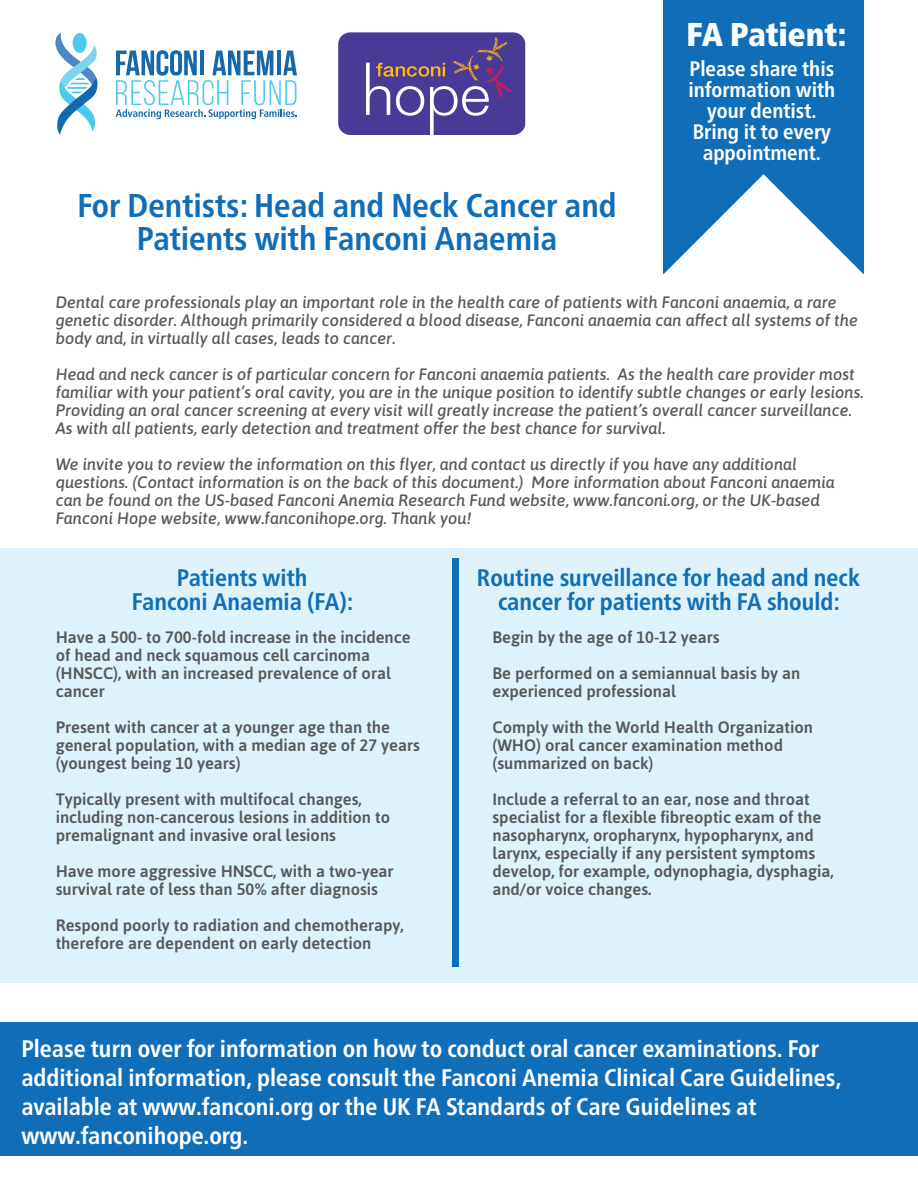
<style>
.page{position:relative;width:918px;height:1188px;background:#fff}
.page>*{position:absolute;margin:0;border:0;box-sizing:border-box;transform-origin:0 0}
.t1{font:700 condensed 33px/33px "Frutiger Neue LTCYR";color:#106db7;text-align:center}
.t2{font:900 condensed 33px "Frutiger Neue LTCYR";color:#fff}
.t3{font:700 condensed 24px/28.8px "Frutiger Neue LTCYR";color:#fff}
.t4{font:700 condensed 24px/24px "Frutiger Neue LTCYR";color:#106db7;text-align:center}
.t5{font:700 condensed 21px/21px "Frutiger Neue LTCYR";color:#fff;text-align:center}
.t6{font:italic 500 16.5px/18px "Asap";color:#57585a}
.t7{font:500 16.5px/18px "Asap";color:#57585a}
</style>
<div class="page">
<div style="left:0;top:549px;width:918px;height:434px;background:#ddf2fa"></div>
<div style="left:663px;top:0;width:201px;height:273px;background:#106db7"></div>
<svg style="left:663px;top:174px;width:201px;height:100px"></svg>
<svg style="left:116px;top:50px;width:181px;height:69px"></svg>
<svg style="left:55px;top:32px;width:43px;height:103px"></svg>
<div style="left:453px;top:558px;width:6px;height:409px;background:#106db7"></div>
<div style="left:0;top:1022px;width:918px;height:134px;background:#106db7"></div>
<div style="left:338px;top:32px;width:187px;height:103px;background:#493a97;border-radius:12px"></div>
<svg style="left:366px;top:37px;width:147px;height:98px"></svg>
<h1 class="t2" style="left:687px;top:15px;width:162px">FA Patient:</h1>
<h1 class="t1" style="left:78px;top:189px;width:540px">For Dentists: Head and Neck Cancer and<br>Patients with Fanconi Anaemia</h1>
<p class="t5" style="left:688px;top:58px;width:148px">Please share this information with your dentist.<br>Bring it to every appointment.</p>
<p class="t6" style="left:56px;top:292px;width:804px">Dental care professionals play an important role in the health care of patients with Fanconi anaemia, a rare genetic disorder. Although primarily considered a blood disease, Fanconi anaemia can affect all systems of the body and, in virtually all cases, leads to cancer.</p>
<p class="t6" style="left:56px;top:364px;width:810px">Head and neck cancer is of particular concern for Fanconi anaemia patients. As the health care provider most familiar with your patient’s oral cavity, you are in the unique position to identify subtle changes or early lesions.<br>Providing an oral cancer screening at every visit will greatly increase the patient’s overall cancer surveillance.<br>As with all patients, early detection and treatment offer the best chance for survival.</p>
<p class="t6" style="left:56px;top:454px;width:781px">We invite you to review the information on this flyer, and contact us directly if you have any additional questions. (Contact information is on the back of this document.) More information about Fanconi anaemia can be found on the US-based Fanconi Anemia Research Fund website, www.fanconi.org, or the UK-based Fanconi Hope website, www.fanconihope.org. Thank you!</p>
<h2 class="t4" style="left:132px;top:565px;width:223px">Patients with<br>Fanconi Anaemia (FA):</h2>
<p class="t7" style="left:56px;top:628px;width:357px">Have a 500- to 700-fold increase in the incidence of head and neck squamous cell carcinoma (HNSCC), with an increased prevalence of oral cancer</p>
<p class="t7" style="left:56px;top:718px;width:366px">Present with cancer at a younger age than the general population, with a median age of 27 years (youngest being 10 years)</p>
<p class="t7" style="left:56px;top:790px;width:336px">Typically present with multifocal changes, including non-cancerous lesions in addition to premalignant and invasive oral lesions</p>
<p class="t7" style="left:56px;top:862px;width:339px">Have more aggressive HNSCC, with a two-year survival rate of less than 50% after diagnosis</p>
<p class="t7" style="left:56px;top:916px;width:350px">Respond poorly to radiation and chemotherapy, therefore are dependent on early detection</p>
<h2 class="t4" style="left:477px;top:565px;width:385px">Routine surveillance for head and neck cancer for patients with FA should:</h2>
<p class="t7" style="left:492px;top:619px;width:309px;line-height:36px">Begin by the age of 10-12 years<br>Be performed on a semiannual basis by an</p>
<p class="t7" style="left:492px;top:673px;width:322px;line-height:36px">experienced professional<br>Comply with the World Health Organization</p>
<p class="t7" style="left:492px;top:736px;width:292px">(WHO) oral cancer examination method (summarized on back)</p>
<p class="t7" style="left:492px;top:790px;width:343px">Include a referral to an ear, nose and throat specialist for a flexible fibreoptic exam of the nasopharynx, oropharynx, hypopharynx, and larynx, especially if any persistent symptoms develop, for example, odynophagia, dysphagia, and/or voice changes.</p>
<p class="t3" style="left:21px;top:1035px;width:821px">Please turn over for information on how to conduct oral cancer examinations. For additional information, please consult the Fanconi Anemia Clinical Care Guidelines, available at www.fanconi.org or the UK FA Standards of Care Guidelines at www.fanconihope.org.</p>
</div>
